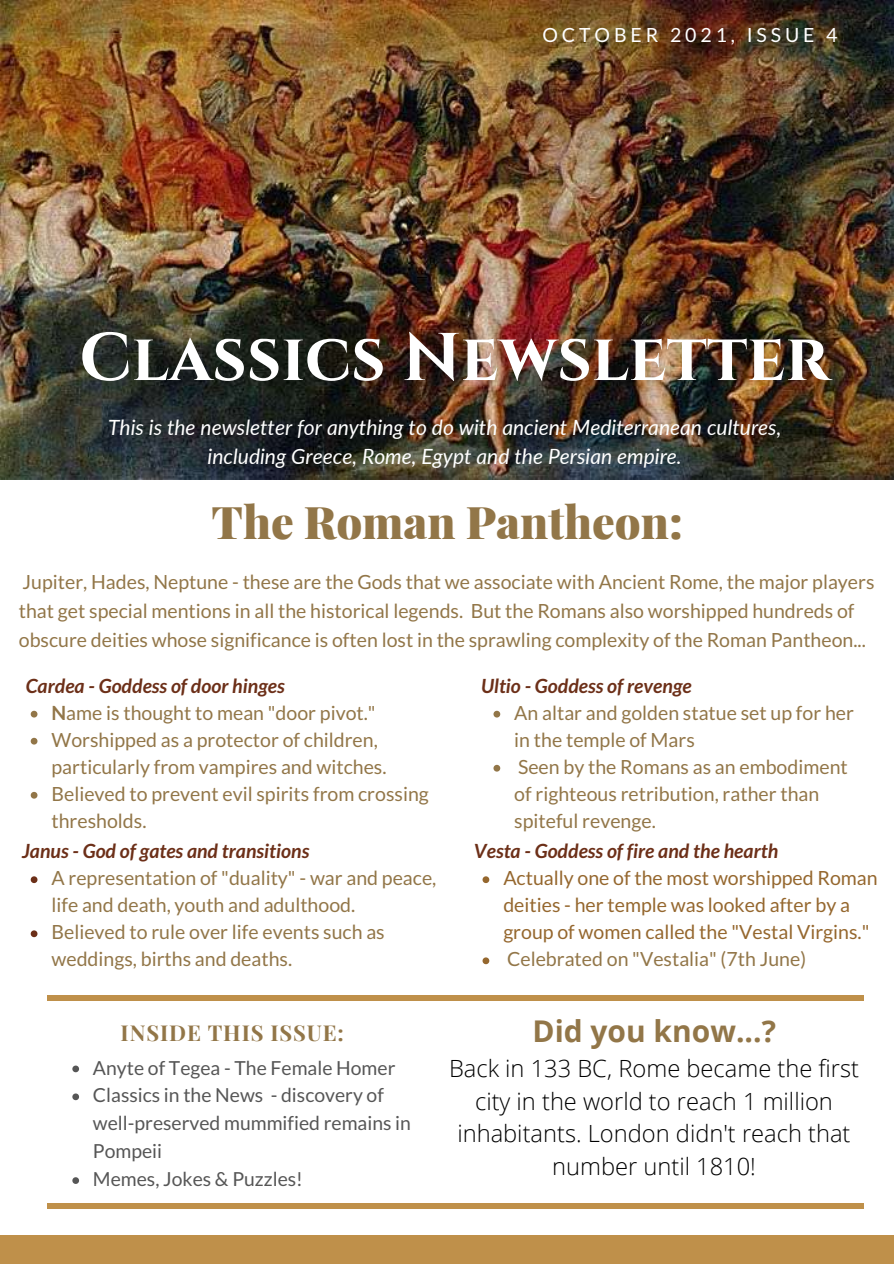
<style>
.page{position:relative;width:894px;height:1264px;background:#fff}
.page>*{position:absolute;margin:0;border:0;box-sizing:border-box;transform-origin:0 0}
.t1{font:700 67.35px "Cinzel";color:#fff}
.t2{font:900 45px "Playfair Display";color:#927648}
.t3{font:700 30px "Open Sans";color:#927648}
.t4{font:300 23.7px/32.7px "Open Sans";color:#000;text-align:center}
.t5{font:700 21.9px "Playfair Display";letter-spacing:.04em;color:#927648}
.t6{font:italic 21px/29.2px "Lato";color:#fff;text-align:center}
.t7{font:19.5px/27px "Lato";color:#927648}
.t8{font:italic 700 19.5px "Lato";color:#6c2f18}
.t9{font:19.5px/27px "Lato";color:#95672e}
.t10{font:19.5px "Lato";letter-spacing:.2em;color:#fff}
.t11{font:19.35px/27.9px "Lato";color:#565656}
.s1{font-weight:700}
</style>
<div class="page">
<div style="left:0;top:1235px;width:893px;height:28px;background:#bf904a"></div>
<div style="left:47px;top:995px;width:816px;height:5px;background:#bf904a"></div>
<div style="left:47px;top:1202px;width:816px;height:6px;background:#bf904a"></div>
<img style="left:0;top:0;width:893px;height:480px">
<svg style="left:72px;top:1065px;width:7px;height:7px"></svg>
<svg style="left:72px;top:1093px;width:7px;height:7px"></svg>
<svg style="left:72px;top:1177px;width:7px;height:6px"></svg>
<svg style="left:31px;top:710px;width:6px;height:7px"></svg>
<svg style="left:31px;top:737px;width:6px;height:7px"></svg>
<svg style="left:31px;top:791px;width:6px;height:7px"></svg>
<svg style="left:493px;top:710px;width:7px;height:7px"></svg>
<svg style="left:493px;top:764px;width:7px;height:7px"></svg>
<svg style="left:31px;top:876px;width:6px;height:7px"></svg>
<svg style="left:31px;top:930px;width:6px;height:7px"></svg>
<svg style="left:482px;top:876px;width:7px;height:7px"></svg>
<svg style="left:482px;top:957px;width:7px;height:7px"></svg>
<p class="t10" style="left:542px;top:23px;width:296px">OCTOBER 2021, ISSUE 4</p>
<h1 class="t1" style="left:79px;top:314px;width:751px">Classics Newsletter</h1>
<p class="t6" style="left:108px;top:412px;width:674px">This is the newsletter for anything to do with ancient Mediterranean cultures, including Greece, Rome, Egypt and the Persian empire.</p>
<h2 class="t2" style="left:211px;top:490px;width:472px">The Roman Pantheon:</h2>
<p class="t7" style="left:19px;top:566px;width:856px;line-height:29.2px">Jupiter, Hades, Neptune - these are the Gods that we associate with Ancient Rome, the major players that get special mentions in all the historical legends. But the Romans also worshipped hundreds of obscure deities whose significance is often lost in the sprawling complexity of the Roman Pantheon...</p>
<p class="t8" style="left:26px;top:673px;width:260px">Cardea - Goddess of door hinges</p>
<p class="t7" style="left:51px;top:698px;width:379px"><span class="s1">N</span>ame is thought to mean "door pivot." Worshipped as a protector of children, particularly from vampires and witches.<br>Believed to prevent evil spirits from crossing thresholds.</p>
<p class="t8" style="left:22px;top:839px;width:289px">Janus - God of gates and transitions</p>
<p class="t7" style="left:51px;top:864px;width:386px">A representation of "duality" - war and peace, life and death, youth and adulthood.<br>Believed to rule over life events such as weddings, births and deaths.</p>
<p class="t8" style="left:481px;top:673px;width:212px">Ultio - Goddess of revenge</p>
<p class="t7" style="left:514px;top:698px;width:341px">An altar and golden statue set up for her in the temple of Mars<br>Seen by the Romans as an embodiment of righteous retribution, rather than spiteful revenge.</p>
<p class="t8" style="left:474px;top:839px;width:306px">Vesta - Goddess of fire and the hearth</p>
<p class="t9" style="left:503px;top:864px;width:376px">Actually one of the most worshipped Roman deities - her temple was looked after by a group of women called the "Vestal Virgins."</p>
<p class="t7" style="left:507px;top:945px;width:300px">Celebrated on "Vestalia" (7th June)</p>
<p class="t5" style="left:120px;top:1017px;width:225px">INSIDE THIS ISSUE:</p>
<p class="t11" style="left:93px;top:1053px;width:319px">Anyte of Tegea - The Female Homer<br>Classics in the News - discovery of well-preserved mummified remains in<br>Pompeii<br>Memes, Jokes &amp; Puzzles!</p>
<h3 class="t3" style="left:532px;top:1009px;width:245px">Did you know...?</h3>
<p class="t4" style="left:449px;top:1051px;width:411px">Back in 133 BC, Rome became the first city in the world to reach 1 million inhabitants. London didn't reach that number until 1810!</p>
</div>
